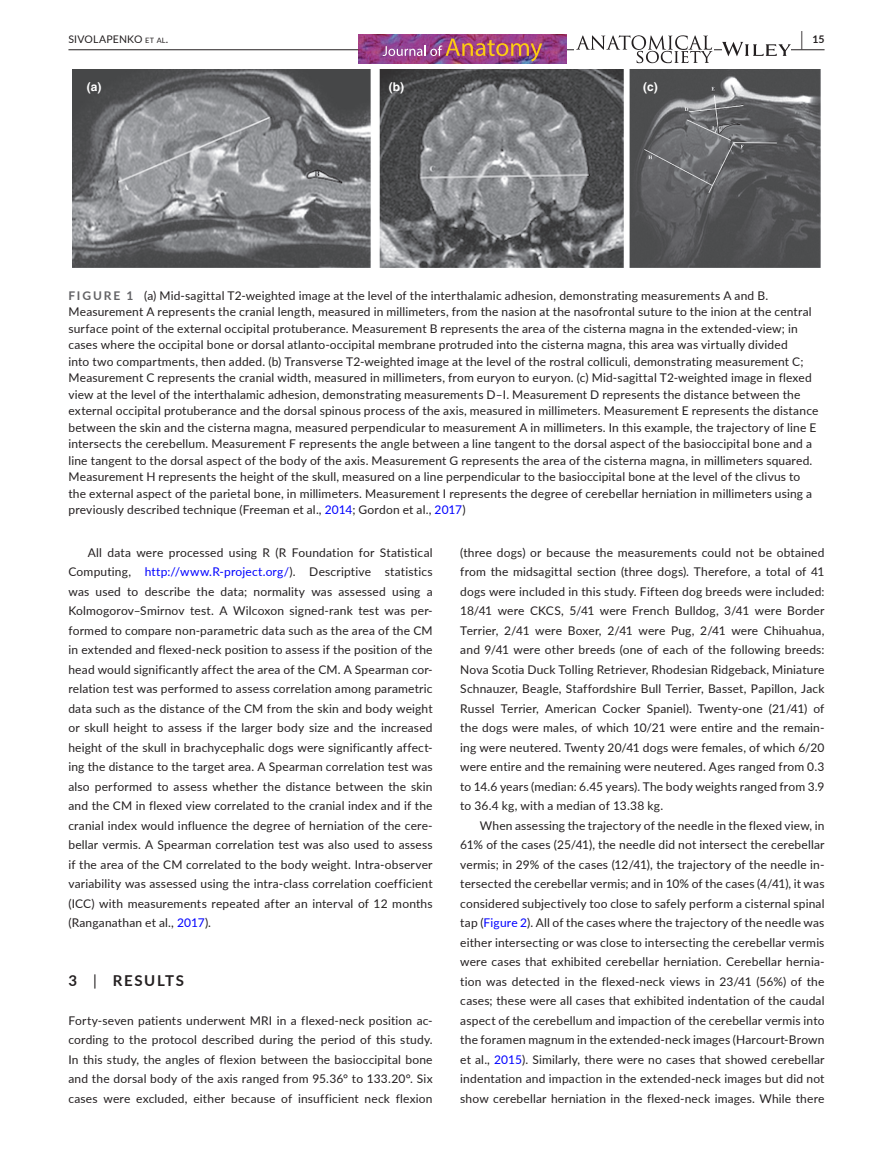
<style>
.page{position:relative;width:893px;height:1174px;background:#fff}
.page>*{position:absolute;margin:0;border:0;box-sizing:border-box;transform-origin:0 0}
.t1{font:700 15px "Lato";letter-spacing:.105em;color:#231f20}
.t2{font:12px/19.5px "Lato";letter-spacing:.015em;color:#231f20;text-align:justify}
.t3{font:700 12px "Helvetica";color:#fff}
.t4{font:10.5px "Lato";letter-spacing:.015em;color:#231f20}
.t5{font:700 10.5px "Lato";color:#231f20}
.s1{font-size:7.35px}
.s2{font-size:19.5px}
.s3{font-weight:700;color:#636366}
.s4{color:#00f}
.s5{font-weight:400}
</style>
<div class="page">
<hr style="left:68px;top:49px;width:756px;height:1px;background:#231f20">
<img style="left:358px;top:34px;width:209px;height:30px">
<img style="left:383px;top:39px;width:159px;height:22px">
<img style="left:575px;top:35px;width:139px;height:29px">
<svg style="left:722px;top:42px;width:69px;height:14px"></svg>
<img style="left:72px;top:69px;width:749px;height:199px">
<p class="t4" style="left:68px;top:31px;width:101px">SIVOLAPENKO <span class="s1">et al</span>.</p>
<p class="t5" style="left:801px;top:31px;width:25px"><span class="s2">|</span> 15</p>
<p class="t3" style="left:87px;top:80px;width:16px">(a)</p>
<p class="t3" style="left:389px;top:80px;width:17px">(b)</p>
<p class="t3" style="left:643px;top:80px;width:16px">(c)</p>
<p class="t2" style="left:68px;top:287px;width:751px;line-height:16.5px;text-align:left"><span class="s3">FIGURE 1</span> (a) Mid-sagittal T2-weighted image at the level of the interthalamic adhesion, demonstrating measurements A and B.<br>Measurement A represents the cranial length, measured in millimeters, from the nasion at the nasofrontal suture to the inion at the central surface point of the external occipital protuberance. Measurement B represents the area of the cisterna magna in the extended-view; in cases where the occipital bone or dorsal atlanto-occipital membrane protruded into the cisterna magna, this area was virtually divided<br>into two compartments, then added. (b) Transverse T2-weighted image at the level of the rostral colliculi, demonstrating measurement C; Measurement C represents the cranial width, measured in millimeters, from euryon to euryon. (c) Mid-sagittal T2-weighted image in flexed view at the level of the interthalamic adhesion, demonstrating measurements D–I. Measurement D represents the distance between the external occipital protuberance and the dorsal spinous process of the axis, measured in millimeters. Measurement E represents the distance between the skin and the cisterna magna, measured perpendicular to measurement A in millimeters. In this example, the trajectory of line E intersects the cerebellum. Measurement F represents the angle between a line tangent to the dorsal aspect of the basioccipital bone and a line tangent to the dorsal aspect of the body of the axis. Measurement G represents the area of the cisterna magna, in millimeters squared.<br>Measurement H represents the height of the skull, measured on a line perpendicular to the basioccipital bone at the level of the clivus to the external aspect of the parietal bone, in millimeters. Measurement I represents the degree of cerebellar herniation in millimeters using a previously described technique (Freeman et al., <span class="s4">2014</span>; Gordon et al., <span class="s4">2017</span>)</p>
<p class="t2" style="left:68px;top:542px;width:366px;text-indent:20px">All data were processed using R (R Foundation for Statistical Computing, <span class="s4">http://www.R-project.org/</span>). Descriptive statistics was used to describe the data; normality was assessed using a Kolmogorov–Smirnov test. A Wilcoxon signed-rank test was per&shy;formed to compare non-parametric data such as the area of the CM in extended and flexed-neck position to assess if the position of the head would significantly affect the area of the CM. A Spearman cor&shy;relation test was performed to assess correlation among parametric data such as the distance of the CM from the skin and body weight or skull height to assess if the larger body size and the increased height of the skull in brachycephalic dogs were significantly affect&shy;ing the distance to the target area. A Spearman correlation test was also performed to assess whether the distance between the skin and the CM in flexed view correlated to the cranial index and if the cranial index would influence the degree of herniation of the cere&shy;bellar vermis. A Spearman correlation test was also used to assess if the area of the CM correlated to the body weight. Intra-observer variability was assessed using the intra-class correlation coefficient (ICC) with measurements repeated after an interval of 12 months (Ranganathan et al., <span class="s4">2017</span>).</p>
<p class="t1" style="left:68px;top:969px;width:117px">3 <span class="s5">|</span> RESULTS</p>
<p class="t2" style="left:68px;top:1010px;width:366px">Forty-seven patients underwent MRI in a flexed-neck position ac&shy;cording to the protocol described during the period of this study.<br>In this study, the angles of flexion between the basioccipital bone and the dorsal body of the axis ranged from 95.36° to 133.20°. Six cases were excluded, either because of insufficient neck flexion</p>
<p class="t2" style="left:460px;top:542px;width:366px">(three dogs) or because the measurements could not be obtained from the midsagittal section (three dogs). Therefore, a total of 41 dogs were included in this study. Fifteen dog breeds were included:<br>18/41 were CKCS, 5/41 were French Bulldog, 3/41 were Border Terrier, 2/41 were Boxer, 2/41 were Pug, 2/41 were Chihuahua, and 9/41 were other breeds (one of each of the following breeds:<br>Nova Scotia Duck Tolling Retriever, Rhodesian Ridgeback, Miniature Schnauzer, Beagle, Staffordshire Bull Terrier, Basset, Papillon, Jack Russel Terrier, American Cocker Spaniel). Twenty-one (21/41) of the dogs were males, of which 10/21 were entire and the remain&shy;ing were neutered. Twenty 20/41 dogs were females, of which 6/20 were entire and the remaining were neutered. Ages ranged from 0.3 to 14.6 years (median: 6.45 years). The body weights ranged from 3.9 to 36.4 kg, with a median of 13.38 kg.</p>
<p class="t2" style="left:460px;top:815px;width:366px;text-indent:20px">When assessing the trajectory of the needle in the flexed view, in 61% of the cases (25/41), the needle did not intersect the cerebellar vermis; in 29% of the cases (12/41), the trajectory of the needle in&shy;tersected the cerebellar vermis; and in 10% of the cases (4/41), it was considered subjectively too close to safely perform a cisternal spinal tap (<span class="s4">Figure 2</span>). All of the cases where the trajectory of the needle was either intersecting or was close to intersecting the cerebellar vermis were cases that exhibited cerebellar herniation. Cerebellar hernia&shy;tion was detected in the flexed-neck views in 23/41 (56%) of the cases; these were all cases that exhibited indentation of the caudal aspect of the cerebellum and impaction of the cerebellar vermis into the foramen magnum in the extended-neck images (Harcourt-Brown et al., <span class="s4">2015</span>). Similarly, there were no cases that showed cerebellar indentation and impaction in the extended-neck images but did not show cerebellar herniation in the flexed-neck images. While there</p>
</div>
